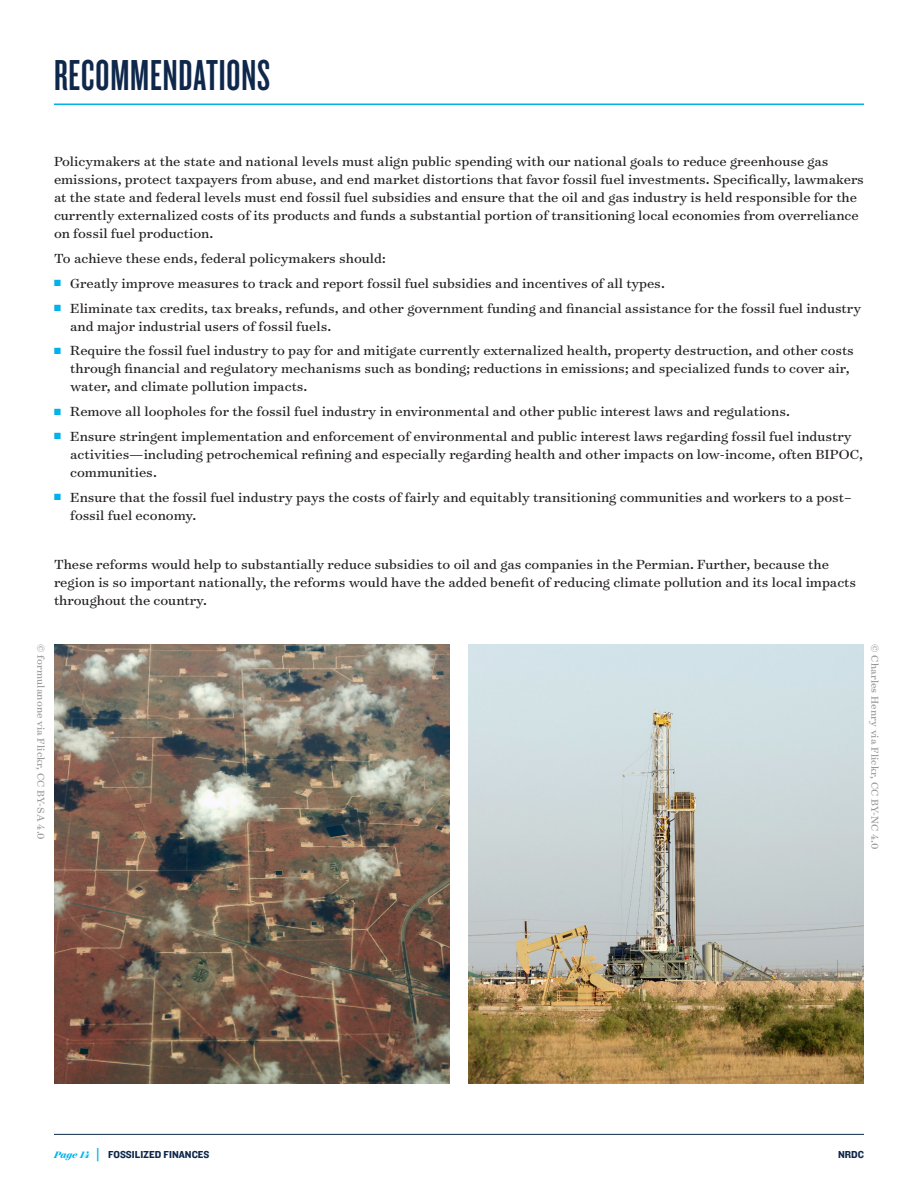
<style>
.page{position:relative;width:918px;height:1188px;background:#fff}
.page>*{position:absolute;margin:0;border:0;box-sizing:border-box;transform-origin:0 0}
.t1{font:45px "Knockout 47 Bantamweight";letter-spacing:.02em;color:#0e274a}
.t2{font:15px/18px "Surveyor Text";color:#231f20}
.t3{font:11.25px "Surveyor Text";letter-spacing:.01em;color:#939598}
.t4{font:10.5px "Knockout 51 Middleweight";color:#0e274a}
.s1{color:#00b2eb}
.s2{font-family:"Surveyor Display";font-weight:700;font-style:italic;color:#00b2eb}
.s3{font-size:16.5px;color:#00b2eb}
</style>
<div class="page">
<hr style="left:54px;top:1134px;width:810px;height:1px;background:#0e274a">
<hr style="left:54px;top:103px;width:810px;height:2px;background:#00b3e4">
<img style="left:54px;top:644px;width:396px;height:439px">
<img style="left:468px;top:644px;width:396px;height:439px">
<h1 class="t1" style="left:54px;top:49px;width:218px">RECOMMENDATIONS</h1>
<p class="t2" style="left:54px;top:152px;width:811px">Policymakers at the state and national levels must align public spending with our national goals to reduce greenhouse gas emissions, protect taxpayers from abuse, and end market distortions that favor fossil fuel investments. Specifically, lawmakers at the state and federal levels must end fossil fuel subsidies and ensure that the oil and gas industry is held responsible for the currently externalized costs of its products and funds a substantial portion of transitioning local economies from overreliance on fossil fuel production.</p>
<p class="t2" style="left:54px;top:249px;width:333px">To achieve these ends, federal policymakers should:</p>
<p class="t2" style="left:54px;top:274px;width:612px"><span class="s1">■</span> Greatly improve measures to track and report fossil fuel subsidies and incentives of all types.</p>
<p class="t2" style="left:70px;top:299px;width:792px;text-indent:-16px"><span class="s1">■</span> Eliminate tax credits, tax breaks, refunds, and other government funding and financial assistance for the fossil fuel industry and major industrial users of fossil fuels.</p>
<p class="t2" style="left:70px;top:341px;width:785px;text-indent:-16px"><span class="s1">■</span> Require the fossil fuel industry to pay for and mitigate currently externalized health, property destruction, and other costs through financial and regulatory mechanisms such as bonding; reductions in emissions; and specialized funds to cover air, water, and climate pollution impacts.</p>
<p class="t2" style="left:54px;top:402px;width:737px"><span class="s1">■</span> Remove all loopholes for the fossil fuel industry in environmental and other public interest laws and regulations.</p>
<p class="t2" style="left:70px;top:427px;width:794px;text-indent:-16px"><span class="s1">■</span> Ensure stringent implementation and enforcement of environmental and public interest laws regarding fossil fuel industry activities—including petrochemical refining and especially regarding health and other impacts on low-income, often BIPOC, communities.</p>
<p class="t2" style="left:70px;top:488px;width:783px;text-indent:-16px"><span class="s1">■</span> Ensure that the fossil fuel industry pays the costs of fairly and equitably transitioning communities and workers to a post– fossil fuel economy.</p>
<p class="t2" style="left:54px;top:555px;width:804px">These reforms would help to substantially reduce subsidies to oil and gas companies in the Permian. Further, because the region is so important nationally, the reforms would have the added benefit of reducing climate pollution and its local impacts throughout the country.</p>
<p class="t3" style="left:48px;top:644px;width:197px;rotate:90deg">© formulanone via Flickr, CC BY-SA 4.0</p>
<p class="t3" style="left:882px;top:644px;width:207px;rotate:90deg">© Charles Henry via Flickr, CC BY-NC 4.0</p>
<p class="t4" style="left:54px;top:1147px;width:157px"><span class="s2">Page 14</span> <span class="s3">|</span> FOSSILIZED FINANCES</p>
<p class="t4" style="left:838px;top:1147px;width:27px">NRDC</p>
</div>
